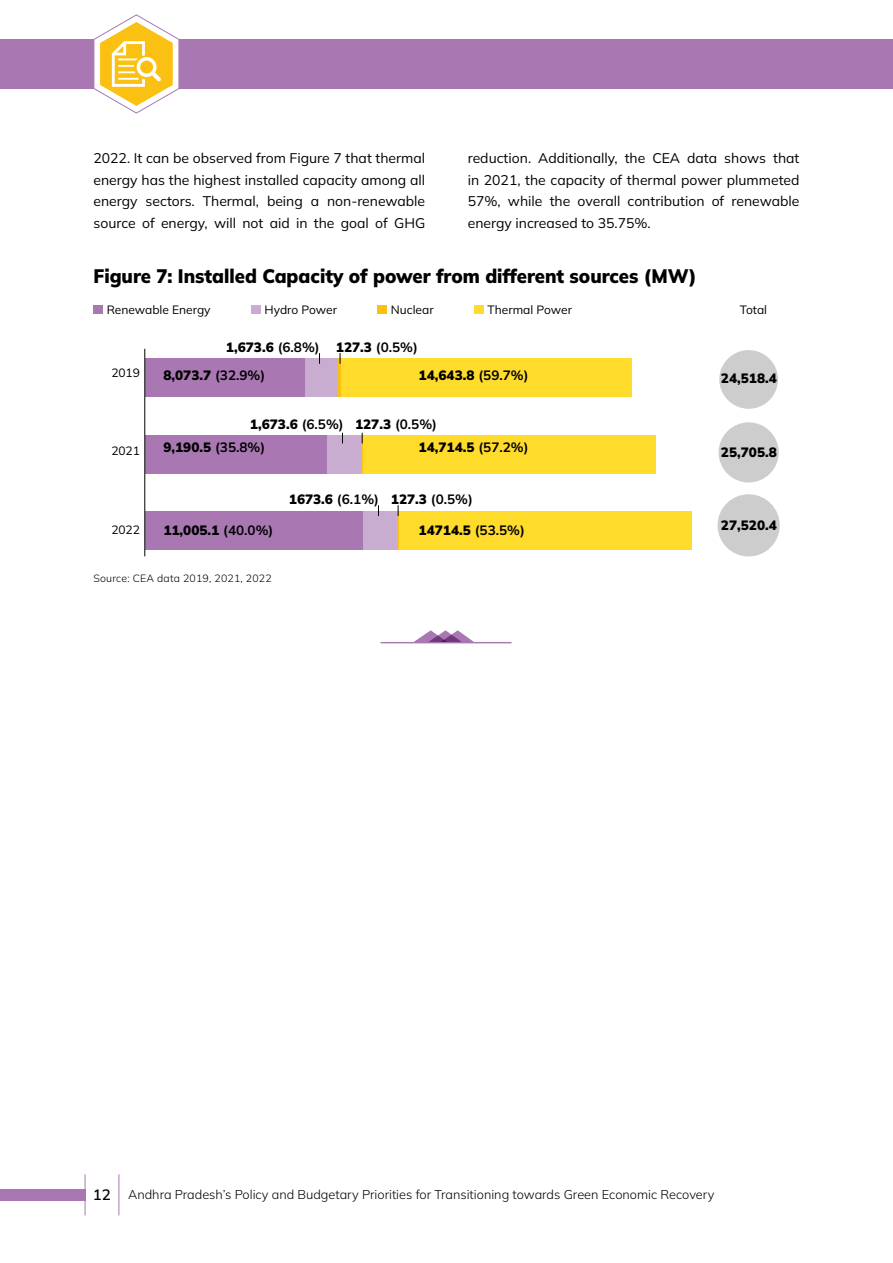
<style>
.page{position:relative;width:893px;height:1263px;background:#fff}
.page>*{position:absolute;margin:0;border:0;box-sizing:border-box;transform-origin:0 0}
.niti_GRAPH_HEAD{font:900 19.5px "Mulish";color:#000;scale:.95 1}
.body_text_SEO{font:13.95px/21.8px "Mulish";color:#000;text-align:justify}
.t1{font:900 13.5px "Mulish";color:#000}
.t2{font:700 13.5px "Mulish";color:#000}
.t3{font:300 12.75px "Mulish";color:#000}
.t4{font:12px "Mulish";color:#000}
.t5{font:300 10.5px "Mulish";letter-spacing:.02em;color:#000}
.s1{font-weight:700}
.s2{font-weight:900}
.s3{font-weight:600;font-size:15px}
</style>
<div class="page">
<div style="left:0;top:39px;width:893px;height:50px;background:#a978b3"></div>
<div style="left:0;top:1189px;width:85px;height:11px;background:#a978b3"></div>
<hr style="left:85px;top:1174px;width:1px;height:41px;background:#a978b3">
<hr style="left:119px;top:1174px;width:1px;height:41px;background:#a978b3">
<svg style="left:94px;top:14px;width:85px;height:100px"></svg>
<div style="left:94px;top:305px;width:9px;height:9px;background:#a978b3"></div>
<div style="left:251px;top:305px;width:9px;height:9px;background:#c9add1"></div>
<div style="left:378px;top:305px;width:9px;height:9px;background:#fbc112"></div>
<div style="left:474px;top:305px;width:9px;height:9px;background:#ffdc2b"></div>
<div style="left:145px;top:359px;width:160px;height:38px;background:#a978b3"></div>
<div style="left:305px;top:359px;width:34px;height:38px;background:#c9add1"></div>
<hr style="left:339px;top:359px;width:2px;height:38px;background:#fbc112">
<div style="left:341px;top:359px;width:291px;height:38px;background:#ffdc2b"></div>
<div style="left:145px;top:435px;width:183px;height:38px;background:#a978b3"></div>
<div style="left:328px;top:435px;width:33px;height:38px;background:#c9add1"></div>
<hr style="left:361px;top:435px;width:2px;height:38px;background:#fbc112">
<div style="left:363px;top:435px;width:293px;height:38px;background:#ffdc2b"></div>
<div style="left:145px;top:512px;width:219px;height:38px;background:#a978b3"></div>
<div style="left:364px;top:512px;width:33px;height:38px;background:#c9add1"></div>
<hr style="left:397px;top:512px;width:2px;height:38px;background:#fbc112">
<div style="left:399px;top:512px;width:293px;height:38px;background:#ffdc2b"></div>
<hr style="left:145px;top:349px;width:1px;height:207px;background:#000">
<div style="left:719px;top:350px;width:59px;height:59px;background:#cdcdcd;border-radius:29px"></div>
<div style="left:719px;top:422px;width:60px;height:60px;background:#cdcdcd;border-radius:30px"></div>
<div style="left:717px;top:494px;width:63px;height:62px;background:#cdcdcd;border-radius:31px"></div>
<hr style="left:381px;top:642px;width:130px;height:1px;background:#a978b3">
<svg style="left:414px;top:630px;width:60px;height:12px"></svg>
<p class="body_text_SEO" style="left:94px;top:147px;width:333px">2022. It can be observed from Figure 7 that thermal energy has the highest installed capacity among all energy sectors. Thermal, being a non-renewable source of energy, will not aid in the goal of GHG</p>
<p class="body_text_SEO" style="left:468px;top:147px;width:333px">reduction. Additionally, the CEA data shows that in 2021, the capacity of thermal power plummeted 57%, while the overall contribution of renewable energy increased to 35.75%.</p>
<p class="niti_GRAPH_HEAD" style="left:94px;top:263px;width:636px">Figure 7: Installed Capacity of power from different sources (MW)</p>
<p class="t4" style="left:107px;top:301px;width:105px">Renewable Energy</p>
<p class="t4" style="left:265px;top:301px;width:74px">Hydro Power</p>
<p class="t4" style="left:391px;top:301px;width:44px">Nuclear</p>
<p class="t4" style="left:488px;top:301px;width:86px">Thermal Power</p>
<p class="t4" style="left:740px;top:301px;width:29px">Total</p>
<p class="t1" style="left:226px;top:338px;width:95px">1,673.6 <span class="s1">(6.8%)</span></p>
<p class="t2" style="left:336px;top:338px;width:83px"><span class="s2">127.3</span> (0.5%)</p>
<p class="t4" style="left:111px;top:365px;width:30px">2019</p>
<p class="t1" style="left:163px;top:366px;width:103px">8,073.7 <span class="s1">(32.9%)</span></p>
<p class="t1" style="left:419px;top:366px;width:111px">14,643.8 <span class="s1">(59.7%)</span></p>
<p class="t1" style="left:250px;top:415px;width:95px">1,673.6 <span class="s1">(6.5%)</span></p>
<p class="t2" style="left:355px;top:415px;width:83px"><span class="s2">127.3</span> (0.5%)</p>
<p class="t4" style="left:111px;top:443px;width:30px">2021</p>
<p class="t1" style="left:163px;top:438px;width:103px">9,190.5 <span class="s1">(35.8%)</span></p>
<p class="t1" style="left:419px;top:438px;width:111px">14,714.5 <span class="s1">(57.2%)</span></p>
<p class="t1" style="left:289px;top:490px;width:92px">1673.6 <span class="s1">(6.1%)</span></p>
<p class="t2" style="left:391px;top:490px;width:83px"><span class="s2">127.3</span> (0.5%)</p>
<p class="t4" style="left:111px;top:521px;width:30px">2022</p>
<p class="t1" style="left:163px;top:521px;width:111px">11,005.1 <span class="s1">(40.0%)</span></p>
<p class="t1" style="left:419px;top:521px;width:108px">14714.5 <span class="s1">(53.5%)</span></p>
<p class="t5" style="left:94px;top:571px;width:180px">Source: CEA data 2019, 2021, 2022</p>
<p class="t1" style="left:721px;top:369px;width:57px">24,518.4</p>
<p class="t1" style="left:721px;top:443px;width:57px">25,705.8</p>
<p class="t1" style="left:721px;top:516px;width:57px">27,520.4</p>
<p class="t3" style="left:93px;top:1185px;width:623px"><span class="s3">12</span> Andhra Pradesh’s Policy and Budgetary Priorities for Transitioning towards Green Economic Recovery</p>
</div>
